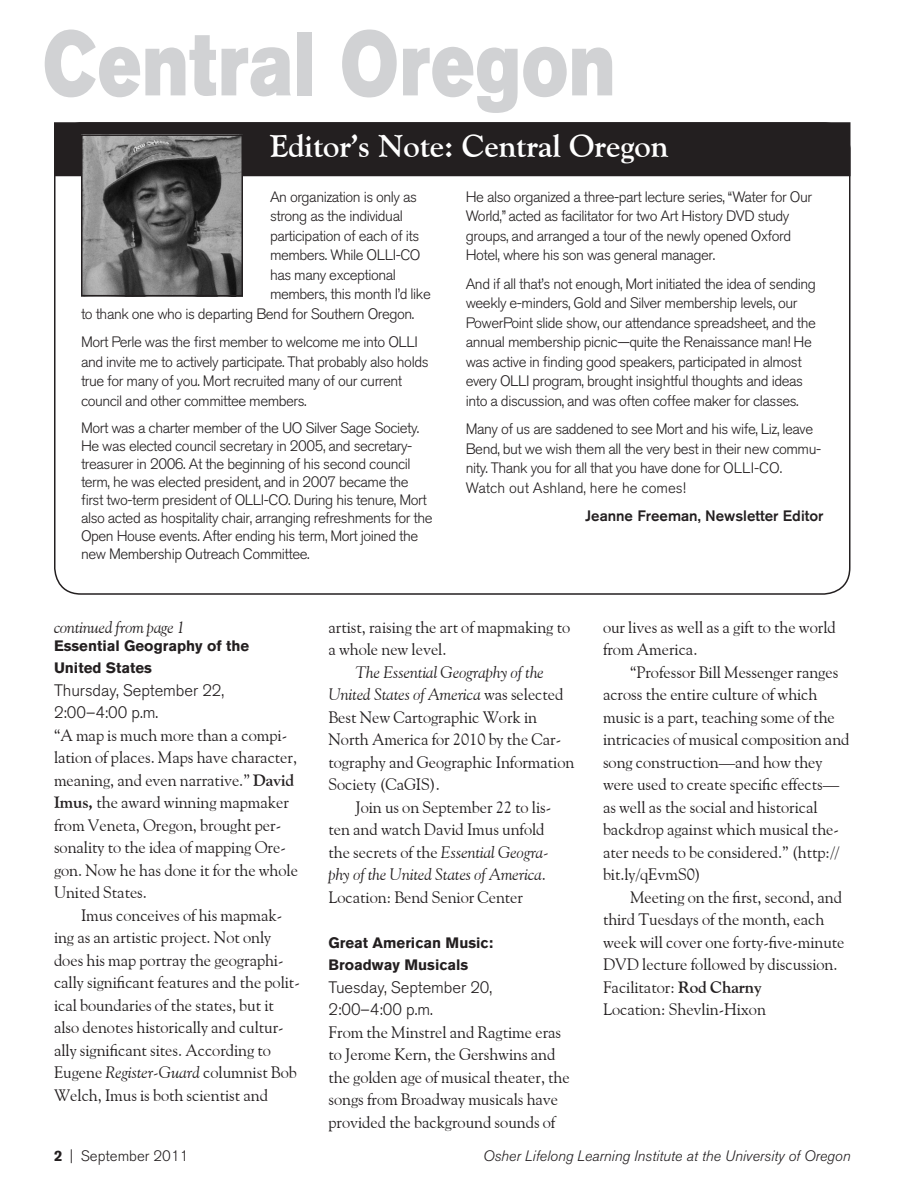
<style>
.page{position:relative;width:918px;height:1188px;background:#fff}
.page>*{position:absolute;margin:0;border:0;box-sizing:border-box;transform-origin:0 0}
.t1{font:90px "Akzidenz Grotesk BQ Super";letter-spacing:.015em;color:#d1d2d4;scale:.8 1}
.Heading{font:700 31.5px "Goudy Old Style BT";letter-spacing:-.005em;color:#fff}
.Body_Text{font:16.5px/22.5px "Goudy Old Style BT";letter-spacing:-.005em;color:#231f20}
.Body_Text_-_1st_Para{font:16.5px/22.5px "Goudy Old Style BT";letter-spacing:-.005em;color:#231f20}
.Event_Date{font:300 16.5px/22.5px "Akzidenz Grotesk BQ";letter-spacing:-.005em;color:#231f20}
.t2{font:italic 16.5px "Goudy Old Style BT";letter-spacing:-.01em;color:#231f20}
.Body_Text-2{font:300 15px/19.5px "Akzidenz Grotesk BQ";letter-spacing:-.03em;color:#231f20}
.Sub_Head{font:700 15px/22.5px "Akzidenz Grotesk BQ";color:#231f20}
.t3{font:italic 300 15px "Akzidenz Grotesk BQ";color:#231f20}
.Editor_Name{font:500 15px "Akzidenz Grotesk BQ";color:#231f20}
.Body_Text-3{font:300 15px "Akzidenz Grotesk BQ";color:#231f20}
.s1{font-weight:700}
.s2{font-style:italic}
</style>
<div class="page">
<div style="left:55px;top:123px;width:795px;height:53px;background:#231f20"></div>
<img style="left:84px;top:137px;width:156px;height:156px">
<div style="left:81px;top:134px;width:162px;height:162px;border:2px solid #231f20"></div>
<h1 class="t1" style="left:43px;top:12px;width:718px">Central Oregon</h1>
<h2 class="Heading" style="left:270px;top:127px;width:400px">Editor’s Note: Central Oregon</h2>
<p class="Body_Text-2" style="left:270px;top:187px;width:149px">An organization is only as</p>
<p class="Body_Text-2" style="left:270px;top:207px;width:134px">strong as the individual</p>
<p class="Body_Text-2" style="left:270px;top:226px;width:151px">participation of each of its</p>
<p class="Body_Text-2" style="left:270px;top:246px;width:152px">members. While OLLI-CO</p>
<p class="Body_Text-2" style="left:270px;top:265px;width:128px">has many exceptional</p>
<p class="Body_Text-2" style="left:270px;top:285px;width:162px">members, this month I’d like</p>
<p class="Body_Text-2" style="left:81px;top:304px;width:334px">to thank one who is departing Bend for Southern Oregon.</p>
<p class="Body_Text-2" style="left:81px;top:333px;width:349px">Mort Perle was the first member to welcome me into OLLI and invite me to actively participate. That probably also holds true for many of you. Mort recruited many of our current council and other committee members.</p>
<p class="Body_Text-2" style="left:81px;top:419px;width:353px;line-height:18px">Mort was a charter member of the UO Silver Sage Society.<br>He was elected council secretary in 2005, and secretary&shy;treasurer in 2006. At the beginning of his second council term, he was elected president, and in 2007 became the first two-term president of OLLI-CO. During his tenure, Mort also acted as hospitality chair, arranging refreshments for the Open House events. After ending his term, Mort joined the new Membership Outreach Committee.</p>
<p class="Body_Text-2" style="left:466px;top:187px;width:348px">He also organized a three-part lecture series, “Water for Our World,” acted as facilitator for two Art History DVD study groups, and arranged a tour of the newly opened Oxford Hotel, where his son was general manager.</p>
<p class="Body_Text-2" style="left:466px;top:274px;width:352px">And if all that’s not enough, Mort initiated the idea of sending weekly e-minders, Gold and Silver membership levels, our PowerPoint slide show, our attendance spreadsheet, and the annual membership picnic—quite the Renaissance man! He was active in finding good speakers, participated in almost every OLLI program, brought insightful thoughts and ideas into a discussion, and was often coffee maker for classes.</p>
<p class="Body_Text-2" style="left:466px;top:420px;width:357px">Many of us are saddened to see Mort and his wife, Liz, leave Bend, but we wish them all the very best in their new commu&shy;nity. Thank you for all that you have done for OLLI-CO.<br>Watch out Ashland, here he comes!</p>
<p class="Editor_Name" style="left:585px;top:507px;width:240px">Jeanne Freeman, Newsletter Editor</p>
<p class="t2" style="left:54px;top:617px;width:132px">continued from page 1</p>
<h2 class="Sub_Head" style="left:54px;top:634px;width:197px">Essential Geography of the<br>United States</h2>
<h3 class="Event_Date" style="left:54px;top:679px;width:172px">Thursday, September 22,<br>2:00–4:00 p.m.</h3>
<p class="Body_Text_-_1st_Para" style="left:54px;top:724px;width:246px">“A map is much more than a compi&shy;lation of places. Maps have character, meaning, and even narrative.” <span class="s1">David<br>Imus,</span> the award winning mapmaker from Veneta, Oregon, brought per&shy;sonality to the idea of mapping Ore&shy;gon. Now he has done it for the whole<br>United States.</p>
<p class="Body_Text" style="left:54px;top:904px;width:247px;text-indent:27px">Imus conceives of his mapmak&shy;ing as an artistic project. Not only does his map portray the geographi&shy;cally significant features and the polit&shy;ical boundaries of the states, but it also denotes historically and cultur&shy;ally significant sites. According to Eugene <span class="s2">Register-Guard</span> columnist Bob Welch, Imus is both scientist and</p>
<p class="Body_Text" style="left:328px;top:615px;width:243px">artist, raising the art of mapmaking to a whole new level.</p>
<p class="Body_Text" style="left:328px;top:660px;width:247px;text-indent:27px"><span class="s2">The Essential Geography of the<br>United States of America</span> was selected<br>Best New Cartographic Work in<br>North America for 2010 by the Car&shy;tography and Geographic Information<br>Society (CaGIS).</p>
<p class="Body_Text" style="left:328px;top:795px;width:224px;text-indent:27px">Join us on September 22 to lis&shy;ten and watch David Imus unfold the secrets of the <span class="s2">Essential Geogra&shy;phy of the United States of America</span>.<br>Location: Bend Senior Center</p>
<h2 class="Sub_Head" style="left:328px;top:931px;width:166px">Great American Music:<br>Broadway Musicals</h2>
<h3 class="Event_Date" style="left:328px;top:976px;width:165px">Tuesday, September 20,<br>2:00–4:00 p.m.</h3>
<p class="Body_Text_-_1st_Para" style="left:328px;top:1020px;width:243px">From the Minstrel and Ragtime eras to Jerome Kern, the Gershwins and the golden age of musical theater, the songs from Broadway musicals have provided the background sounds of</p>
<p class="Body_Text_-_1st_Para" style="left:603px;top:615px;width:234px">our lives as well as a gift to the world from America.</p>
<p class="Body_Text" style="left:603px;top:660px;width:248px;text-indent:27px">“Professor Bill Messenger ranges across the entire culture of which music is a part, teaching some of the intricacies of musical composition and song construction—and how they were used to create specific effects— as well as the social and historical backdrop against which musical the&shy;ater needs to be considered.” (http:// bit.ly/qEvmS0)</p>
<p class="Body_Text" style="left:603px;top:885px;width:243px;text-indent:27px">Meeting on the first, second, and third Tuesdays of the month, each week will cover one forty-five-minute DVD lecture followed by discussion.<br>Facilitator: <span class="s1">Rod Charny</span></p>
<p class="Body_Text_-_1st_Para" style="left:603px;top:998px;width:165px">Location: Shevlin-Hixon</p>
<p class="Body_Text-3" style="left:54px;top:1147px;width:136px"><span class="s1">2</span> | September 2011</p>
<p class="t3" style="left:483px;top:1147px;width:369px">Osher Lifelong Learning Institute at the University of Oregon</p>
</div>
